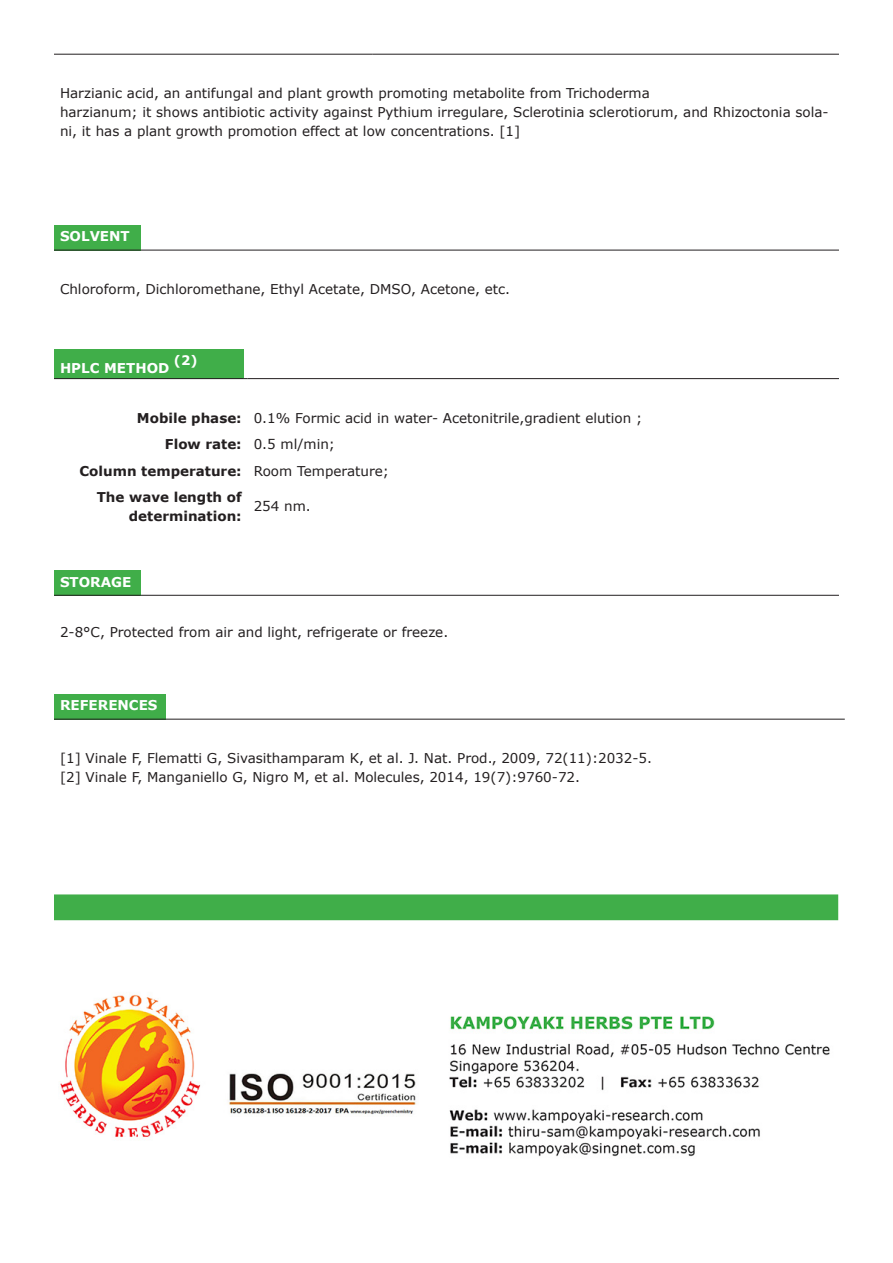
<style>
.page{position:relative;width:893px;height:1263px;background:#fff}
.page>*{position:absolute;margin:0;border:0;box-sizing:border-box;transform-origin:0 0}
.t1{font:13.5px/19.2px "Verdana";color:#231f20}
.t2{font:700 13.5px "Verdana";color:#231f20}
.t3{font:700 13.5px "Verdana";color:#fff}
.t4{font:700 13.05px "Verdana";color:#fff}
</style>
<div class="page">
<hr style="left:54px;top:54px;width:319px;height:1px;background:#231f20">
<hr style="left:373px;top:54px;width:466px;height:1px;background:#231f20">
<div style="left:54px;top:225px;width:86px;height:25px;background:#40ae49"></div>
<hr style="left:54px;top:250px;width:86px;height:1px;background:#231f20">
<hr style="left:140px;top:250px;width:699px;height:1px;background:#231f20">
<div style="left:54px;top:349px;width:189px;height:30px;background:#40ae49"></div>
<hr style="left:54px;top:378px;width:189px;height:1px;background:#231f20">
<hr style="left:248px;top:378px;width:591px;height:1px;background:#231f20">
<div style="left:54px;top:570px;width:86px;height:25px;background:#40ae49"></div>
<hr style="left:54px;top:595px;width:86px;height:1px;background:#231f20">
<hr style="left:140px;top:595px;width:699px;height:1px;background:#231f20">
<div style="left:54px;top:694px;width:112px;height:25px;background:#40ae49"></div>
<hr style="left:54px;top:719px;width:112px;height:1px;background:#231f20">
<hr style="left:166px;top:719px;width:679px;height:1px;background:#231f20">
<div style="left:54px;top:894px;width:784px;height:26px;background:#40ae49"></div>
<img style="left:60px;top:994px;width:770px;height:163px">
<p class="t1" style="left:60px;top:83px;width:591px">Harzianic acid, an antifungal and plant growth promoting metabolite from Trichoderma</p>
<p class="t1" style="left:60px;top:103px;width:770px">harzianum; it shows antibiotic activity against Pythium irregulare, Sclerotinia sclerotiorum, and Rhizoctonia sola&shy;ni, it has a plant growth promotion effect at low concentrations. [1]</p>
<p class="t3" style="left:60px;top:228px;width:71px">SOLVENT</p>
<p class="t1" style="left:60px;top:279px;width:452px">Chloroform, Dichloromethane, Ethyl Acetate, DMSO, Acetone, etc.</p>
<p class="t3" style="left:60px;top:359px;width:111px">HPLC METHOD</p>
<p class="t4" style="left:174px;top:352px;width:25px">(2)</p>
<p class="t2" style="left:137px;top:409px;width:106px">Mobile phase:</p>
<p class="t1" style="left:254px;top:408px;width:390px">0.1% Formic acid in water- Acetonitrile,gradient elution ;</p>
<p class="t2" style="left:165px;top:436px;width:78px">Flow rate:</p>
<p class="t1" style="left:254px;top:435px;width:83px">0.5 ml/min;</p>
<p class="t2" style="left:80px;top:463px;width:164px">Column temperature:</p>
<p class="t1" style="left:254px;top:462px;width:137px">Room Temperature;</p>
<p class="t2" style="left:97px;top:488px;width:146px">The wave length of</p>
<p class="t2" style="left:129px;top:507px;width:114px">determination:</p>
<p class="t1" style="left:254px;top:497px;width:59px">254 nm.</p>
<p class="t3" style="left:60px;top:573px;width:73px">STORAGE</p>
<p class="t1" style="left:60px;top:622px;width:390px">2-8°C, Protected from air and light, refrigerate or freeze.</p>
<p class="t3" style="left:60px;top:697px;width:99px">REFERENCES</p>
<p class="t1" style="left:60px;top:749px;width:594px">[1] Vinale F, Flematti G, Sivasithamparam K, et al. J. Nat. Prod., 2009, 72(11):2032-5.</p>
<p class="t1" style="left:60px;top:768px;width:522px">[2] Vinale F, Manganiello G, Nigro M, et al. Molecules, 2014, 19(7):9760-72.</p>
</div>
